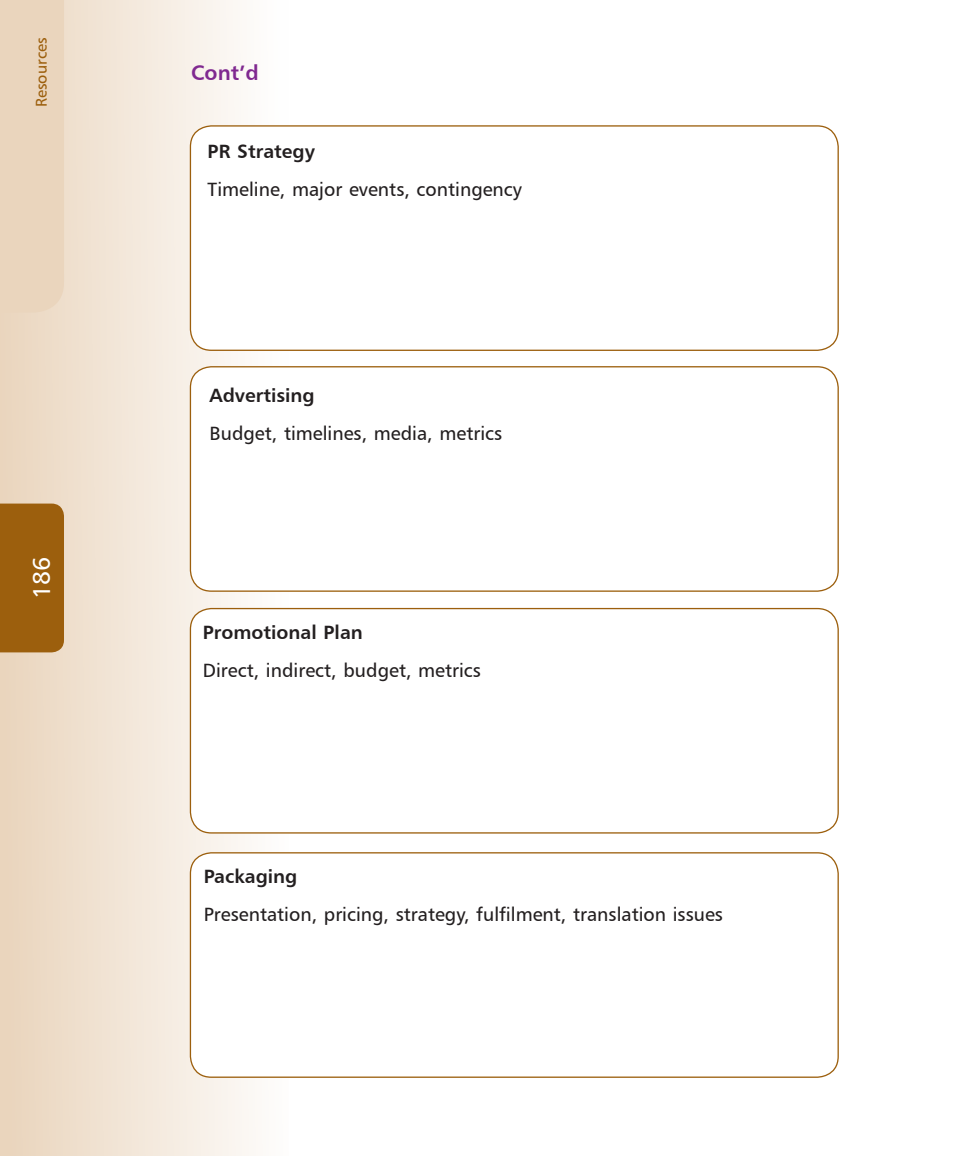
<style>
.page{position:relative;width:953px;height:1156px;background:#fff}
.page>*{position:absolute;margin:0;border:0;box-sizing:border-box;transform-origin:0 0}
.t1{font:24.5px "Humanist 777 BT Roman B";color:#fff}
.Cont_d{font:21px "Humanist 777 BT Bold B";color:#802990}
.Body_text{font:19.25px "Humanist 777 BT Roman B";color:#231f20}
.Body_text-2{font:19.25px "Humanist 777 BT Bold B";color:#231f20}
.t2{font:15.75px "Humanist 777 BT Roman B";color:#9c5f0d}
</style>
<div class="page">
<div style="left:0;top:0;width:288px;height:1156px;background:linear-gradient(to right,#e9d4bc,#fefefe)"></div>
<div style="left:0;top:504px;width:64px;height:148px;background:#9c5f0d"></div>
<div style="left:0;top:0;width:64px;height:313px;background:#ead5bd"></div>
<div style="left:190px;top:126px;width:648px;height:224px;background:#fff;border-radius:21px"></div>
<div style="left:190px;top:125px;width:648px;height:226px;border:1px solid #9c5f0d;border-radius:21px"></div>
<div style="left:190px;top:367px;width:648px;height:224px;background:#fff;border-radius:21px"></div>
<div style="left:190px;top:366px;width:648px;height:226px;border:1px solid #9c5f0d;border-radius:21px"></div>
<div style="left:190px;top:608px;width:648px;height:225px;background:#fff;border-radius:21px"></div>
<div style="left:190px;top:608px;width:648px;height:225px;border:1px solid #9c5f0d;border-radius:21px"></div>
<div style="left:190px;top:853px;width:648px;height:224px;background:#fff;border-radius:21px"></div>
<div style="left:190px;top:852px;width:648px;height:226px;border:1px solid #9c5f0d;border-radius:21px"></div>
<p class="t2" style="left:31px;top:107px;width:71px;rotate:-90deg">Resources</p>
<p class="t1" style="left:26px;top:599px;width:44px;rotate:-90deg">186</p>
<p class="Cont_d" style="left:191px;top:59px;width:69px">Cont’d</p>
<p class="Body_text-2" style="left:208px;top:139px;width:109px">PR Strategy</p>
<p class="Body_text" style="left:208px;top:177px;width:316px">Timeline, major events, contingency</p>
<p class="Body_text-2" style="left:210px;top:383px;width:106px">Advertising</p>
<p class="Body_text" style="left:210px;top:421px;width:294px">Budget, timelines, media, metrics</p>
<p class="Body_text-2" style="left:203px;top:620px;width:161px">Promotional Plan</p>
<p class="Body_text" style="left:203px;top:658px;width:279px">Direct, indirect, budget, metrics</p>
<p class="Body_text-2" style="left:204px;top:864px;width:95px">Packaging</p>
<p class="Body_text" style="left:204px;top:902px;width:521px">Presentation, pricing, strategy, fulfilment, translation issues</p>
</div>
